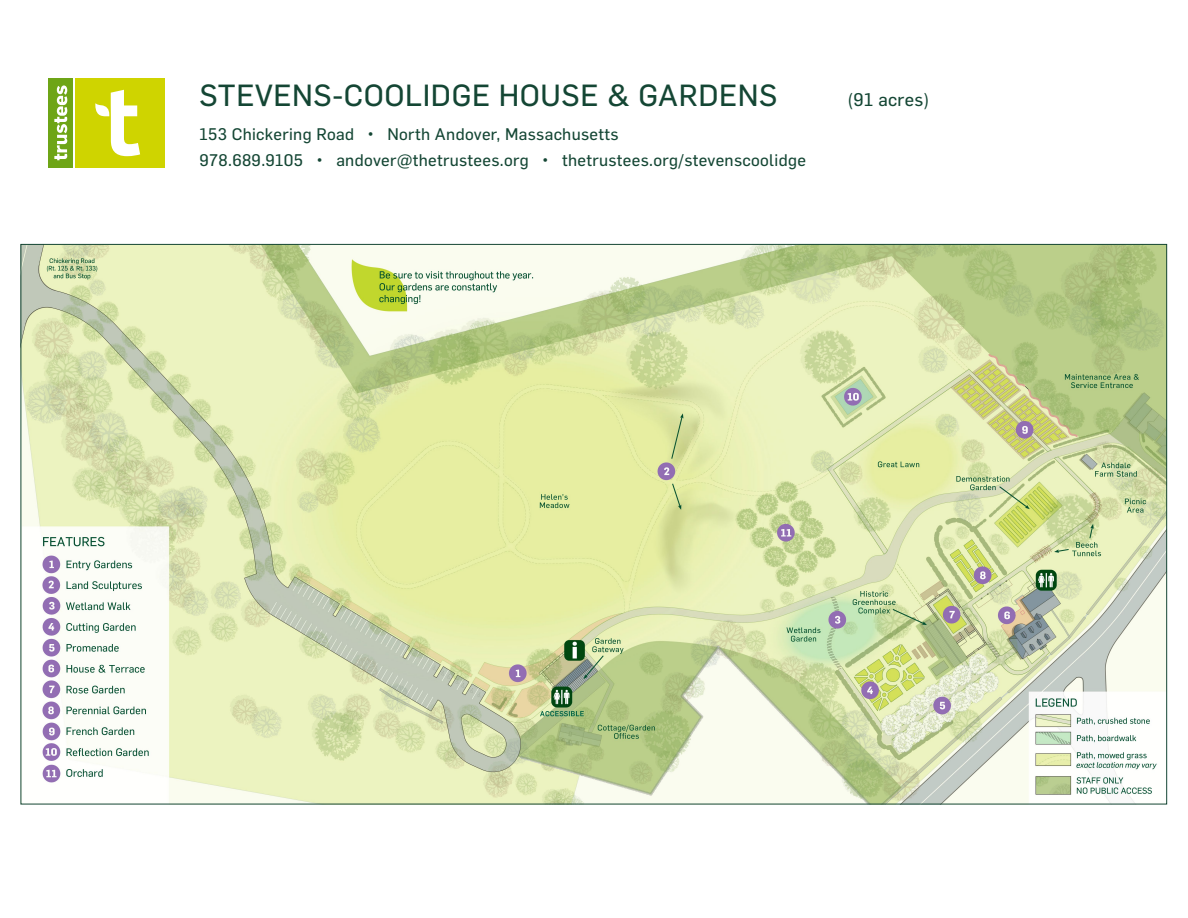
<style>
.page{position:relative;width:1188px;height:918px;background:#fff}
.page>*{position:absolute;margin:0;border:0;box-sizing:border-box;transform-origin:0 0}
.t1{font:30px "Flama Basic";letter-spacing:.02em;color:#144634}
.t2{font:18px "Flama Basic";letter-spacing:.02em;color:#144634}
.t3{font:16.5px "Flama Basic";letter-spacing:.02em;color:#144634}
</style>
<div class="page">
<div style="left:75px;top:78px;width:90px;height:89px;background:#cfd400"></div>
<div style="left:49px;top:78px;width:24px;height:89px;background:#6ea516"></div>
<svg style="left:54px;top:85px;width:13px;height:75px"></svg>
<svg style="left:95px;top:90px;width:45px;height:66px"></svg>
<img style="left:23px;top:246px;width:1142px;height:556px">
<p class="t1" style="left:200px;top:75px;width:579px">STEVENS-COOLIDGE HOUSE &amp; GARDENS</p>
<p class="t2" style="left:848px;top:87px;width:83px">(91 acres)</p>
<p class="t3" style="left:200px;top:122px;width:420px">153 Chickering Road • North Andover, Massachusetts</p>
<p class="t3" style="left:200px;top:148px;width:608px">978.689.9105 • andover@thetrustees.org • thetrustees.org/stevenscoolidge</p>
</div>
